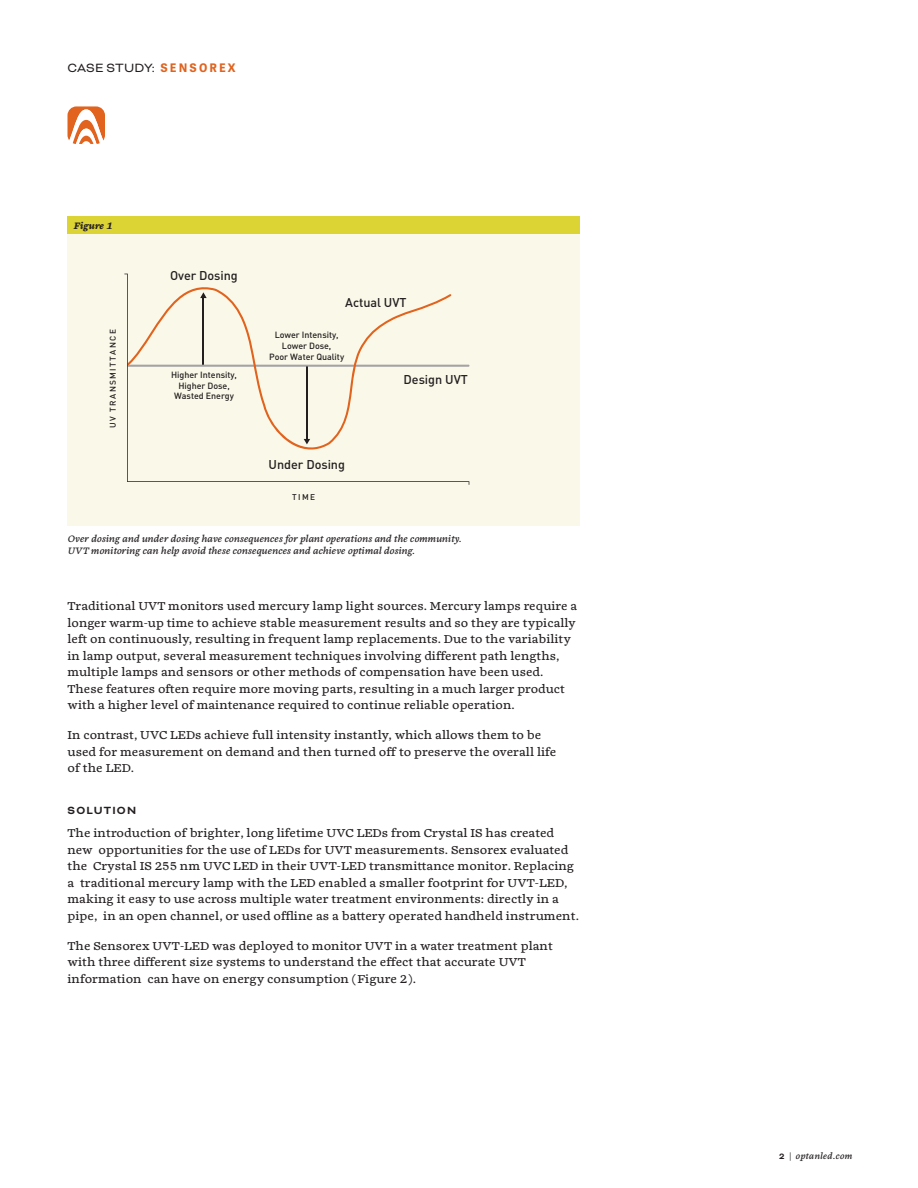
<style>
.page{position:relative;width:918px;height:1188px;background:#fff}
.page>*{position:absolute;margin:0;border:0;box-sizing:border-box;transform-origin:0 0}
.t1{font:13.8px "Bicyclette";letter-spacing:.005em;color:#231f20}
.t2{font:500 12.6px "DINOT";letter-spacing:-.005em;color:#231f20}
.Text____Body{font:12px/16.5px "Chiavettieri";color:#231f20}
.Text____Header{font:700 12px "Bicyclette";letter-spacing:.1em;color:#231f20}
.Chart_or_Table____Ca{font:italic 9.75px "Chiavettieri";color:#231f20}
.Chart_or_Table____Ca-2{font:italic 700 9.75px "Chiavettieri";color:#231f20}
.right_side{font:italic 9px "Chiavettieri";letter-spacing:.025em;color:#231f20}
.t3{font:500 8.85px/10.6px "DINOT";letter-spacing:-.005em;color:#231f20;text-align:center}
.t4{font:500 8.25px "DINOT";letter-spacing:.17em;color:#231f20}
.s1{font-family:"Tablet Gothic";font-weight:700;font-size:11.7px;color:#e1631e}
.s2{font-family:"Bicyclette";font-weight:700;font-style:normal}
</style>
<div class="page">
<svg style="left:68px;top:106px;width:37px;height:38px"></svg>
<div style="left:68px;top:234px;width:512px;height:292px;background:#faf9e9"></div>
<div style="left:68px;top:216px;width:512px;height:18px;background:#dcd334"></div>
<hr style="left:127px;top:365px;width:343px;height:2px;background:#a5a2a5">
<svg style="left:124px;top:274px;width:345px;height:211px"></svg>
<p class="t1" style="left:68px;top:60px;width:170px">CASE STUDY: <span class="s1">SENSOREX</span></p>
<p class="Chart_or_Table____Ca-2" style="left:74px;top:219px;width:40px">Figure 1</p>
<p class="t4" style="left:108px;top:428px;width:101px;rotate:-90deg">UV TRANSMITTANCE</p>
<p class="t2" style="left:170px;top:267px;width:69px">Over Dosing</p>
<p class="t3" style="left:171px;top:369px;width:67px">Higher Intensity,<br>Higher Dose,<br>Wasted Energy</p>
<p class="t2" style="left:345px;top:294px;width:63px">Actual UVT</p>
<p class="t3" style="left:269px;top:330px;width:77px">Lower Intensity,<br>Lower Dose,<br>Poor Water Quality</p>
<p class="t2" style="left:269px;top:456px;width:78px">Under Dosing</p>
<p class="t4" style="left:292px;top:491px;width:25px">TIME</p>
<p class="t2" style="left:404px;top:372px;width:66px">Design UVT</p>
<p class="Chart_or_Table____Ca" style="left:68px;top:532px;width:396px">Over dosing and under dosing have consequences for plant operations and the community.</p>
<p class="Chart_or_Table____Ca" style="left:68px;top:544px;width:349px">UVT monitoring can help avoid these consequences and achieve optimal dosing.</p>
<p class="Text____Body" style="left:68px;top:598px;width:511px">Traditional UVT monitors used mercury lamp light sources. Mercury lamps require a longer warm-up time to achieve stable measurement results and so they are typically left on continuously, resulting in frequent lamp replacements. Due to the variability in lamp output, several measurement techniques involving different path lengths, multiple lamps and sensors or other methods of compensation have been used.<br>These features often require more moving parts, resulting in a much larger product with a higher level of maintenance required to continue reliable operation.</p>
<p class="Text____Body" style="left:68px;top:727px;width:491px">In contrast, UVC LEDs achieve full intensity instantly, which allows them to be used for measurement on demand and then turned off to preserve the overall life of the LED.</p>
<p class="Text____Header" style="left:68px;top:803px;width:70px">SOLUTION</p>
<p class="Text____Body" style="left:68px;top:825px;width:513px">The introduction of brighter, long lifetime UVC LEDs from Crystal IS has created new opportunities for the use of LEDs for UVT measurements. Sensorex evaluated the Crystal IS 255 nm UVC LED in their UVT-LED transmittance monitor. Replacing a traditional mercury lamp with the LED enabled a smaller footprint for UVT-LED, making it easy to use across multiple water treatment environments: directly in a pipe, in an open channel, or used offline as a battery operated handheld instrument.</p>
<p class="Text____Body" style="left:68px;top:937px;width:487px">The Sensorex UVT-LED was deployed to monitor UVT in a water treatment plant with three different size systems to understand the effect that accurate UVT information can have on energy consumption (Figure 2).</p>
<p class="right_side" style="left:779px;top:1150px;width:75px"><span class="s2">2</span> | optanled.com</p>
</div>
